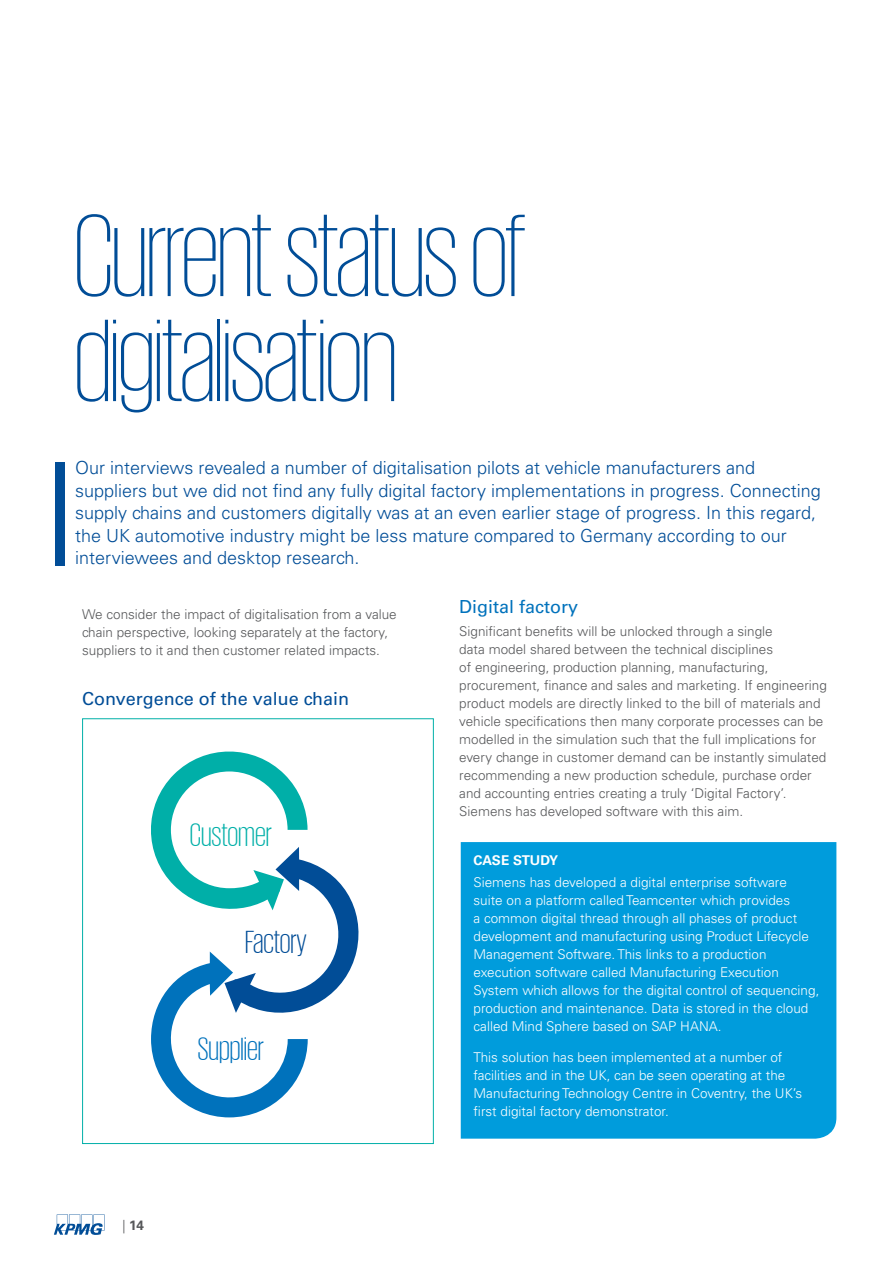
<style>
.page{position:relative;width:893px;height:1263px;background:#fff}
.page>*{position:absolute;margin:0;border:0;box-sizing:border-box;transform-origin:0 0}
.t1{font:200 120px/105px "KPMG";letter-spacing:-.02em;color:#014d97}
.t2{font:300 33px "KPMG";color:#0072bc}
.t3{font:300 33px "KPMG";color:#00afa8}
.t4{font:300 33px "KPMG";letter-spacing:-.005em;color:#014d97}
.t5{font:300 18px/22.5px "Univers LT Std";color:#014d97}
.t6{font:18px "Univers LT Std";color:#014d97}
.t7{font:18px "Univers LT Std";color:#0072bc}
.t8{font:300 13.5px/18px "Univers LT Std";color:#57585a}
.t9{font:300 13.5px/18px "Univers LT Std";color:#fff}
.t10{font:700 13.5px "Univers LT Std";color:#fff}
.t11{font:700 13.5px "Univers LT Std";color:#57585a}
.s1{font-weight:300}
</style>
<div class="page">
<svg style="left:54px;top:1214px;width:51px;height:21px"></svg>
<div style="left:461px;top:842px;width:375px;height:297px;background:#009cdc"></div>
<div style="left:82px;top:718px;width:352px;height:426px;border:1px solid #00afa8"></div>
<svg style="left:151px;top:751px;width:208px;height:366px"></svg>
<div style="left:55px;top:463px;width:10px;height:103px;background:#014d97"></div>
<h1 class="t1" style="left:74px;top:201px;width:454px">Current status of digitalisation</h1>
<p class="t5" style="left:75px;top:456px;width:747px">Our interviews revealed a number of digitalisation pilots at vehicle manufacturers and suppliers but we did not find any fully digital factory implementations in progress. Connecting supply chains and customers digitally was at an even earlier stage of progress. In this regard, the UK automotive industry might be less mature compared to Germany according to our interviewees and desktop research.</p>
<h3 class="t7" style="left:459px;top:596px;width:121px">Digital factory</h3>
<p class="t8" style="left:459px;top:622px;width:369px">Significant benefits will be unlocked through a single<br>data model shared between the technical disciplines<br>of engineering, production planning, manufacturing, procurement, finance and sales and marketing. If engineering product models are directly linked to the bill of materials and vehicle specifications then many corporate processes can be modelled in the simulation such that the full implications for every change in customer demand can be instantly simulated recommending a new production schedule, purchase order and accounting entries creating a truly ‘Digital Factory’.<br>Siemens has developed software with this aim.</p>
<p class="t10" style="left:473px;top:852px;width:86px">CASE STUDY</p>
<p class="t9" style="left:473px;top:873px;width:348px">Siemens has developed a digital enterprise software<br>suite on a platform called Teamcenter which provides<br>a common digital thread through all phases of product development and manufacturing using Product Lifecycle Management Software. This links to a production execution software called Manufacturing Execution System which allows for the digital control of sequencing, production and maintenance. Data is stored in the cloud called Mind Sphere based on SAP HANA.</p>
<p class="t9" style="left:473px;top:1048px;width:330px">This solution has been implemented at a number of facilities and in the UK, can be seen operating at the Manufacturing Technology Centre in Coventry, the UK’s first digital factory demonstrator.</p>
<p class="t8" style="left:82px;top:605px;width:316px">We consider the impact of digitalisation from a value chain perspective, looking separately at the factory, suppliers to it and then customer related impacts.</p>
<h3 class="t6" style="left:82px;top:688px;width:268px">Convergence of the value chain</h3>
<h2 class="t3" style="left:190px;top:819px;width:84px">Customer</h2>
<h2 class="t4" style="left:245px;top:926px;width:63px">Factory</h2>
<h2 class="t2" style="left:198px;top:1033px;width:68px">Supplier</h2>
<p class="t11" style="left:122px;top:1217px;width:23px"><span class="s1">|</span> 14</p>
</div>
